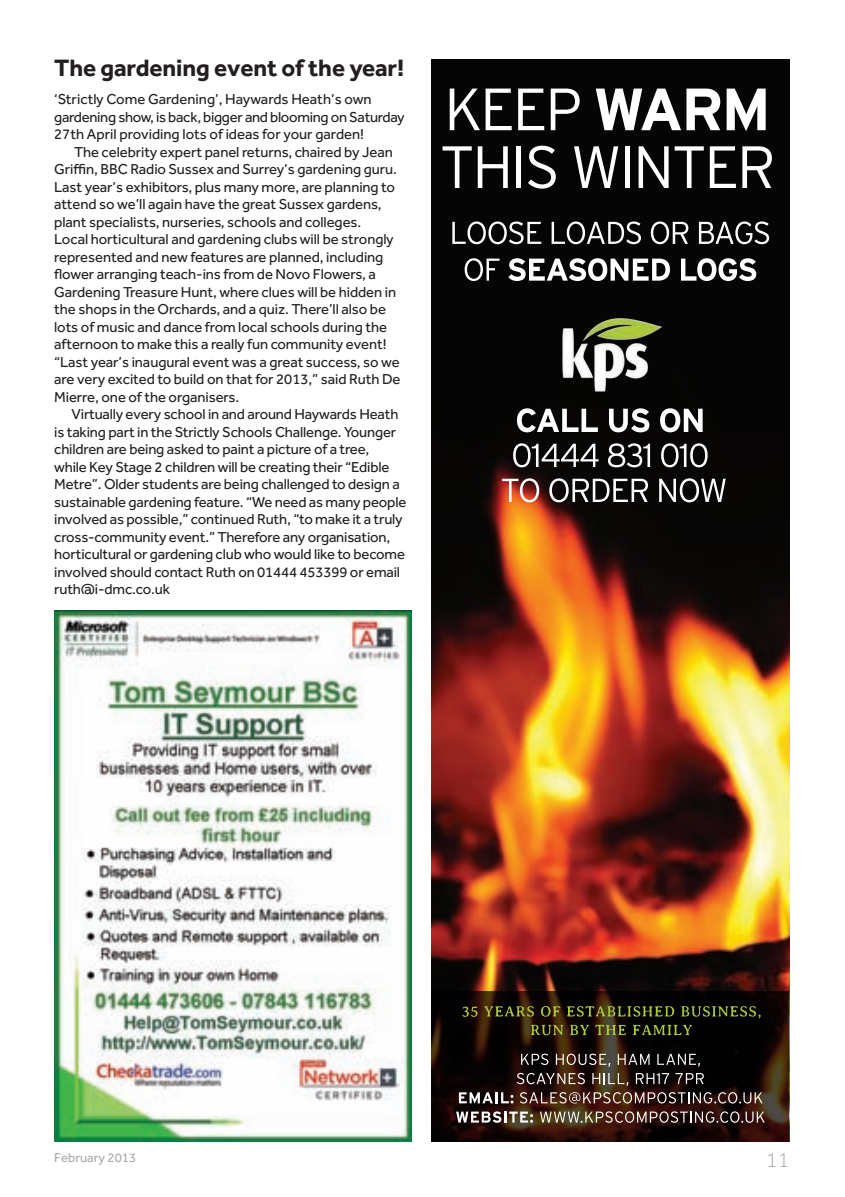
<style>
.page{position:relative;width:845px;height:1197px;background:#fff}
.page>*{position:absolute;margin:0;border:0;box-sizing:border-box;transform-origin:0 0}
.t1{font:700 24.5px "Effra";letter-spacing:-.005em;color:#231f20}
.t2{font:300 21px "Effra";color:#a8a9ad}
.t3{font:14.88px/17.5px "Effra";letter-spacing:-.01em;color:#231f20}
.t4{font:13.12px "Effra";color:#a8a9ad}
</style>
<div class="page">
<img style="left:431px;top:60px;width:357px;height:931px">
<img style="left:553px;top:313px;width:114px;height:82px">
<svg style="left:449px;top:89px;width:30px;height:41px"></svg>
<svg style="left:485px;top:89px;width:26px;height:41px"></svg>
<svg style="left:518px;top:89px;width:26px;height:41px"></svg>
<svg style="left:550px;top:89px;width:29px;height:41px"></svg>
<svg style="left:595px;top:89px;width:85px;height:41px"></svg>
<svg style="left:686px;top:89px;width:33px;height:41px"></svg>
<svg style="left:726px;top:89px;width:39px;height:42px"></svg>
<svg style="left:442px;top:146px;width:29px;height:42px"></svg>
<svg style="left:477px;top:146px;width:30px;height:42px"></svg>
<div style="left:516px;top:146px;width:5px;height:42px;background:#fff"></div>
<svg style="left:527px;top:146px;width:28px;height:43px"></svg>
<svg style="left:573px;top:146px;width:45px;height:42px"></svg>
<div style="left:624px;top:146px;width:5px;height:42px;background:#fff"></div>
<svg style="left:638px;top:146px;width:30px;height:42px"></svg>
<svg style="left:674px;top:146px;width:29px;height:42px"></svg>
<svg style="left:709px;top:146px;width:26px;height:42px"></svg>
<svg style="left:742px;top:146px;width:29px;height:42px"></svg>
<svg style="left:516px;top:408px;width:81px;height:24px"></svg>
<svg style="left:608px;top:408px;width:41px;height:24px"></svg>
<svg style="left:659px;top:408px;width:43px;height:24px"></svg>
<svg style="left:513px;top:443px;width:85px;height:24px"></svg>
<svg style="left:607px;top:443px;width:42px;height:24px"></svg>
<svg style="left:660px;top:443px;width:47px;height:24px"></svg>
<svg style="left:502px;top:478px;width:37px;height:24px"></svg>
<svg style="left:549px;top:478px;width:98px;height:24px"></svg>
<svg style="left:658px;top:478px;width:67px;height:24px"></svg>
<svg style="left:452px;top:221px;width:89px;height:23px"></svg>
<svg style="left:551px;top:221px;width:89px;height:23px"></svg>
<svg style="left:650px;top:221px;width:38px;height:23px"></svg>
<svg style="left:698px;top:221px;width:70px;height:23px"></svg>
<svg style="left:464px;top:258px;width:35px;height:23px"></svg>
<svg style="left:508px;top:258px;width:161px;height:23px"></svg>
<svg style="left:680px;top:258px;width:75px;height:23px"></svg>
<svg style="left:431px;top:991px;width:357px;height:150px;background:#190c07"></svg>
<svg style="left:462px;top:1006px;width:298px;height:12px;background:#3a3c12"></svg>
<svg style="left:530px;top:1024px;width:161px;height:11px;background:#3f4114"></svg>
<svg style="left:521px;top:1053px;width:27px;height:12px"></svg>
<svg style="left:555px;top:1053px;width:55px;height:13px"></svg>
<svg style="left:617px;top:1053px;width:32px;height:12px"></svg>
<svg style="left:657px;top:1053px;width:42px;height:13px"></svg>
<svg style="left:516px;top:1073px;width:68px;height:11px"></svg>
<svg style="left:592px;top:1073px;width:36px;height:13px"></svg>
<svg style="left:635px;top:1073px;width:33px;height:11px"></svg>
<svg style="left:675px;top:1073px;width:28px;height:11px"></svg>
<svg style="left:458px;top:1092px;width:55px;height:11px"></svg>
<svg style="left:519px;top:1092px;width:243px;height:11px;background:#634d46"></svg>
<svg style="left:456px;top:1111px;width:76px;height:11px"></svg>
<svg style="left:539px;top:1111px;width:225px;height:11px;background:#69544a"></svg>
<img style="left:54px;top:610px;width:357px;height:531px">
<h1 class="t1" style="left:54px;top:53px;width:351px">The gardening event of the year!</h1>
<p class="t3" style="left:54px;top:91px;width:352px">‘Strictly Come Gardening’, Haywards Heath’s own gardening show, is back, bigger and blooming on Saturday<br>27th April providing lots of ideas for your garden!</p>
<p class="t3" style="left:54px;top:143px;width:348px;text-indent:20px">The celebrity expert panel returns, chaired by Jean Griffin, BBC Radio Sussex and Surrey’s gardening guru.<br>Last year’s exhibitors, plus many more, are planning to attend so we’ll again have the great Sussex gardens, plant specialists, nurseries, schools and colleges.<br>Local horticultural and gardening clubs will be strongly represented and new features are planned, including flower arranging teach-ins from de Novo Flowers, a Gardening Treasure Hunt, where clues will be hidden in the shops in the Orchards, and a quiz. There’ll also be lots of music and dance from local schools during the afternoon to make this a really fun community event! “Last year’s inaugural event was a great success, so we are very excited to build on that for 2013,” said Ruth De Mierre, one of the organisers.</p>
<p class="t3" style="left:54px;top:405px;width:353px;text-indent:17px">Virtually every school in and around Haywards Heath is taking part in the Strictly Schools Challenge. Younger children are being asked to paint a picture of a tree,<br>while Key Stage 2 children will be creating their “Edible Metre”. Older students are being challenged to design a sustainable gardening feature. “We need as many people involved as possible,” continued Ruth, “to make it a truly cross-community event.” Therefore any organisation, horticultural or gardening club who would like to become involved should contact Ruth on 01444 453399 or email ruth@i-dmc.co.uk</p>
<p class="t4" style="left:54px;top:1149px;width:83px">February 2013</p>
<h2 class="t2" style="left:765px;top:1148px;width:24px">11</h2>
</div>
